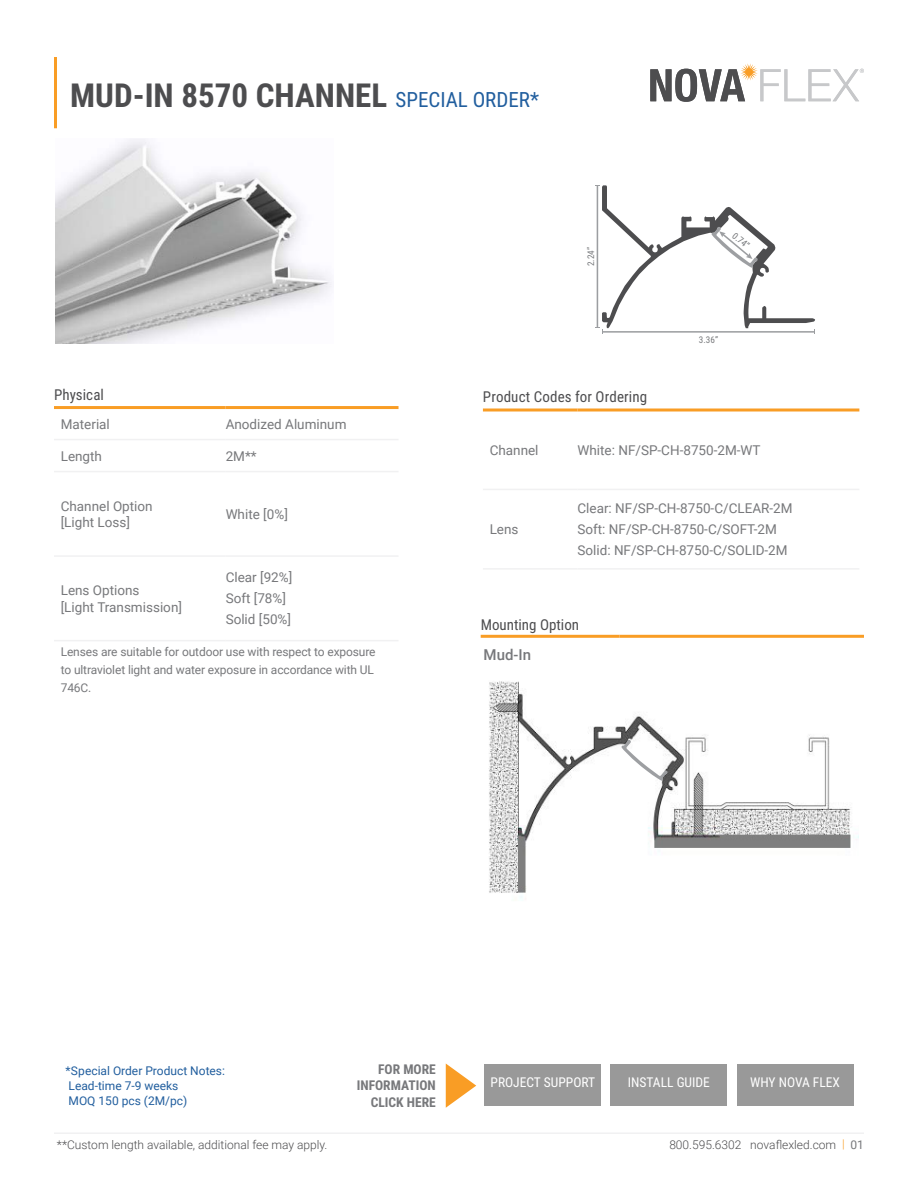
<style>
.page{position:relative;width:918px;height:1188px;background:#fff}
.page>*{position:absolute;margin:0;border:0;box-sizing:border-box;transform-origin:0 0}
.t1{font:700 33px "Roboto Condensed";color:#4d4d4f}
.t2{font:15px "Roboto Condensed";letter-spacing:.005em;color:#4d4d4f}
.t3{font:500 15px "Roboto";color:#77787b}
.t4{font:13.5px/21px "Roboto";color:#77787b}
.t5{font:13.5px "Roboto Condensed";color:#fff}
.t6{font:700 13.5px/16.5px "Roboto Condensed";color:#77787b;text-align:right}
.t7{font:12px/18px "Roboto";letter-spacing:-.01em;color:#77787b}
.t8{font:300 12px "Roboto";color:#4d4d4f}
.t9{font:12px/15px "Roboto";color:#215e9e}
.t10{font:9.15px "Roboto Condensed";color:#77797c}
.s1{font-weight:400;font-size:21px;color:#215e9e}
.s2{color:#f99d25}
.s3{font-weight:400;color:#77787b}
</style>
<div class="page">
<hr style="left:54px;top:1132px;width:810px;height:2px;background:#f1f1f2">
<img style="left:56px;top:139px;width:276px;height:205px">
<svg style="left:650px;top:63px;width:214px;height:39px"></svg>
<hr style="left:54px;top:57px;width:3px;height:71px;background:#f99d25">
<hr style="left:481px;top:635px;width:139px;height:3px;background:#f99d25">
<hr style="left:620px;top:635px;width:244px;height:3px;background:#f99d25">
<svg style="left:595px;top:185px;width:220px;height:149px"></svg>
<hr style="left:54px;top:439px;width:172px;height:1px;background:#f1f1f2">
<hr style="left:54px;top:471px;width:172px;height:1px;background:#f1f1f2">
<hr style="left:54px;top:555px;width:172px;height:2px;background:#f1f1f2">
<hr style="left:54px;top:640px;width:172px;height:1px;background:#f1f1f2">
<hr style="left:226px;top:439px;width:173px;height:1px;background:#f1f1f2">
<hr style="left:226px;top:471px;width:173px;height:1px;background:#f1f1f2">
<hr style="left:226px;top:555px;width:173px;height:2px;background:#f1f1f2">
<hr style="left:226px;top:640px;width:173px;height:1px;background:#f1f1f2">
<hr style="left:54px;top:406px;width:172px;height:3px;background:#f99d25">
<hr style="left:226px;top:406px;width:173px;height:3px;background:#f99d25">
<hr style="left:483px;top:489px;width:95px;height:1px;background:#f1f1f2">
<hr style="left:483px;top:568px;width:95px;height:2px;background:#f1f1f2">
<hr style="left:578px;top:489px;width:281px;height:1px;background:#f1f1f2">
<hr style="left:578px;top:568px;width:281px;height:2px;background:#f1f1f2">
<hr style="left:483px;top:409px;width:95px;height:3px;background:#f99d25">
<hr style="left:578px;top:409px;width:281px;height:3px;background:#f99d25">
<div style="left:484px;top:1064px;width:117px;height:42px;background:#999"></div>
<div style="left:610px;top:1064px;width:117px;height:42px;background:#999"></div>
<div style="left:737px;top:1064px;width:117px;height:42px;background:#999"></div>
<svg style="left:446px;top:1064px;width:30px;height:44px"></svg>
<img style="left:489px;top:681px;width:370px;height:217px">
<svg style="left:621px;top:740px;width:47px;height:41px"></svg>
<h1 class="t1" style="left:70px;top:72px;width:470px">MUD-IN 8570 CHANNEL <span class="s1">SPECIAL ORDER*</span></h1>
<p class="t10" style="left:585px;top:266px;width:21px;rotate:-90deg">2.24”</p>
<p class="t10" style="left:738px;top:229px;width:21px;rotate:40deg">0.74”</p>
<p class="t10" style="left:699px;top:333px;width:21px">3.36”</p>
<p class="t2" style="left:54px;top:384px;width:52px">Physical</p>
<p class="t4" style="left:61px;top:413px;width:51px">Material</p>
<p class="t4" style="left:226px;top:413px;width:122px">Anodized Aluminum</p>
<p class="t4" style="left:61px;top:445px;width:43px">Length</p>
<p class="t4" style="left:226px;top:445px;width:33px">2M**</p>
<p class="t4" style="left:61px;top:497px;width:93px;line-height:16.5px">Channel Option [Light Loss]</p>
<p class="t4" style="left:226px;top:503px;width:64px">White [0%]</p>
<p class="t4" style="left:226px;top:567px;width:68px">Clear [92%]<br>Soft [78%]<br>Solid [50%]</p>
<p class="t7" style="left:61px;top:643px;width:316px">Lenses are suitable for outdoor use with respect to exposure to ultraviolet light and water exposure in accordance with UL<br>746C.</p>
<p class="t4" style="left:61px;top:582px;width:123px;line-height:16.5px">Lens Options<br>[Light Transmission]</p>
<p class="t2" style="left:483px;top:386px;width:166px">Product Codes for Ordering</p>
<p class="t4" style="left:490px;top:439px;width:50px">Channel</p>
<p class="t4" style="left:578px;top:439px;width:185px">White: NF/SP-CH-8750-2M-WT</p>
<p class="t4" style="left:490px;top:518px;width:30px">Lens</p>
<p class="t4" style="left:578px;top:497px;width:217px">Clear: NF/SP-CH-8750-C/CLEAR-2M<br>Soft: NF/SP-CH-8750-C/SOFT-2M<br>Solid: NF/SP-CH-8750-C/SOLID-2M</p>
<p class="t2" style="left:481px;top:614px;width:100px">Mounting Option</p>
<p class="t3" style="left:484px;top:645px;width:49px">Mud-In</p>
<p class="t9" style="left:66px;top:1063px;width:161px">*Special Order Product Notes:<br>Lead-time 7-9 weeks<br>MOQ 150 pcs (2M/pc)</p>
<p class="t8" style="left:57px;top:1136px;width:272px">**Custom length available, additional fee may apply.</p>
<p class="t6" style="left:357px;top:1060px;width:81px">FOR MORE<br>INFORMATION<br>CLICK HERE</p>
<p class="t5" style="left:491px;top:1073px;width:106px">PROJECT SUPPORT</p>
<p class="t5" style="left:628px;top:1073px;width:84px">INSTALL GUIDE</p>
<p class="t5" style="left:750px;top:1073px;width:91px">WHY NOVA FLEX</p>
<p class="t8" style="left:669px;top:1136px;width:196px">800.595.6302 novaflexled.com <span class="s2">|</span> <span class="s3">01</span></p>
</div>
